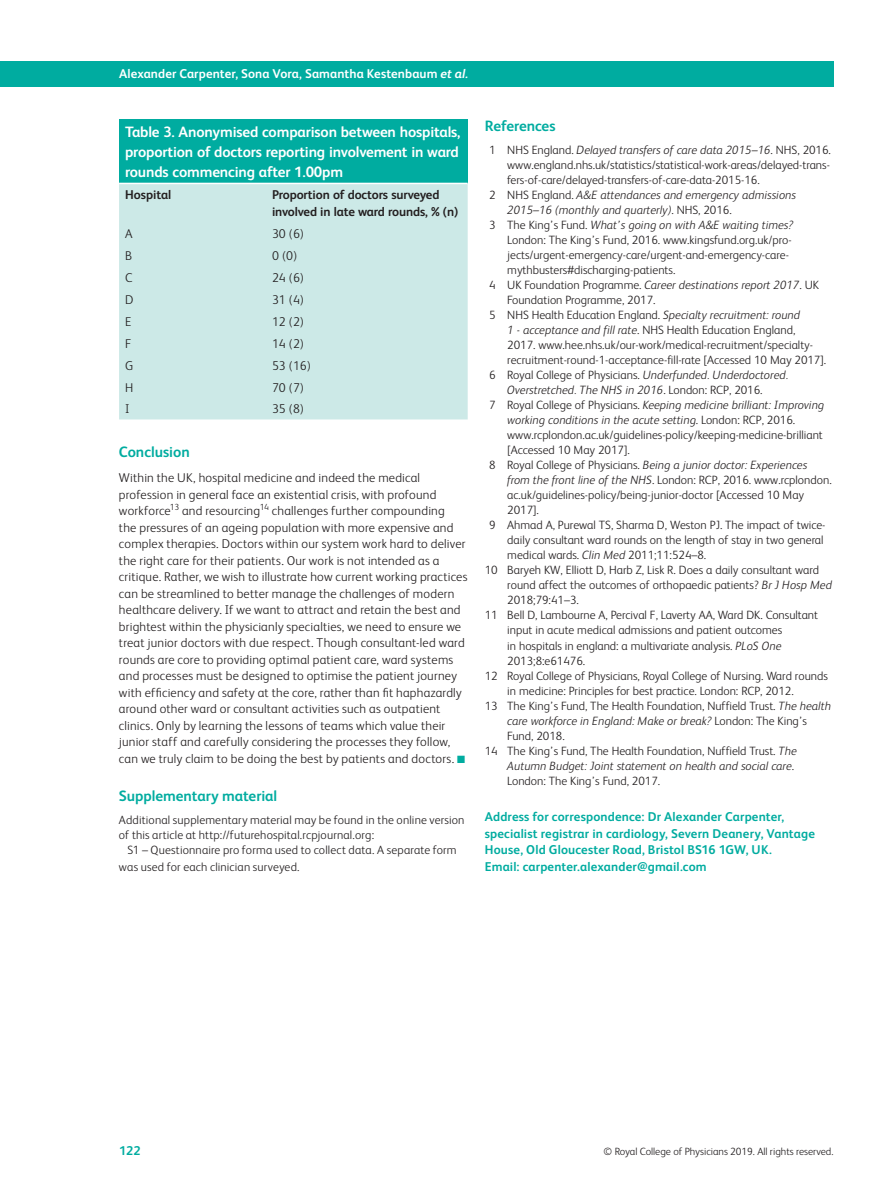
<style>
.page{position:relative;width:893px;height:1191px;background:#fff}
.page>*{position:absolute;margin:0;border:0;box-sizing:border-box;transform-origin:0 0}
.t1{font:700 15px/20.2px "FS Albert";letter-spacing:-.01em;color:#fff;text-align:justify}
.t2{font:700 15px "FS Albert";color:#00aca0}
.t3{font:300 12.75px/16.5px "FS Albert";letter-spacing:.015em;color:#231f20}
.t4{font:700 12.75px/16.5px "FS Albert";letter-spacing:.01em;color:#00aca0}
.t5{font:700 12.75px/16.5px "FS Albert";letter-spacing:-.01em;color:#231f20}
.t6{font:700 12.75px "FS Albert";letter-spacing:.01em;color:#fff}
.t7{font:300 12px/15px "FS Albert";color:#231f20}
.t8{font:italic 300 12px "FS Albert";color:#231f20}
.t9{font:300 10.5px "FS Albert";color:#231f20}
.t10{font:300 8.85px "FS Albert";color:#231f20}
.s1{font-style:italic}
.s2{color:#00aca0}
.s3{font-style:normal}
</style>
<div class="page">
<div style="left:0;top:62px;width:833px;height:25px;background:#00aca0"></div>
<div style="left:119px;top:119px;width:349px;height:64px;background:#00aca0"></div>
<div style="left:119px;top:184px;width:349px;height:235px;background:#cce9e7"></div>
<p class="t6" style="left:119px;top:68px;width:350px">Alexander Carpenter, Sona Vora, Samantha Kestenbaum <span class="s1">et al.</span></p>
<p class="t1" style="left:125px;top:123px;width:337px">Table 3. Anonymised comparison between hospitals, proportion of doctors reporting involvement in ward rounds commencing after 1.00pm</p>
<p class="t5" style="left:125px;top:188px;width:48px">Hospital</p>
<p class="t5" style="left:272px;top:188px;width:188px">Proportion of doctors surveyed involved in late ward rounds, % (n)</p>
<p class="t3" style="left:125px;top:227px;width:9px">A</p>
<p class="t3" style="left:272px;top:227px;width:33px">30 (6)</p>
<p class="t3" style="left:125px;top:249px;width:8px">B</p>
<p class="t3" style="left:272px;top:249px;width:27px">0 (0)</p>
<p class="t3" style="left:125px;top:270px;width:9px">C</p>
<p class="t3" style="left:272px;top:270px;width:33px">24 (6)</p>
<p class="t3" style="left:125px;top:292px;width:10px">D</p>
<p class="t3" style="left:272px;top:292px;width:33px">31 (4)</p>
<p class="t3" style="left:125px;top:314px;width:8px">E</p>
<p class="t3" style="left:272px;top:314px;width:33px">12 (2)</p>
<p class="t3" style="left:125px;top:336px;width:8px">F</p>
<p class="t3" style="left:272px;top:336px;width:33px">14 (2)</p>
<p class="t3" style="left:125px;top:358px;width:10px">G</p>
<p class="t3" style="left:272px;top:358px;width:40px">53 (16)</p>
<p class="t3" style="left:125px;top:380px;width:10px">H</p>
<p class="t3" style="left:272px;top:380px;width:33px">70 (7)</p>
<p class="t3" style="left:125px;top:402px;width:6px">I</p>
<p class="t3" style="left:272px;top:402px;width:33px">35 (8)</p>
<p class="t2" style="left:119px;top:446px;width:72px">Conclusion</p>
<p class="t3" style="left:119px;top:471px;width:319px">Within the UK, hospital medicine and indeed the medical profession in general face an existential crisis, with profound workforce <sup>13</sup> and resourcing</p>
<p class="t10" style="left:260px;top:503px;width:11px">14</p>
<p class="t3" style="left:119px;top:504px;width:350px;text-indent:153px">challenges further compounding<br>the pressures of an ageing population with more expensive and complex therapies. Doctors within our system work hard to deliver the right care for their patients. Our work is not intended as a critique. Rather, we wish to illustrate how current working practices can be streamlined to better manage the challenges of modern healthcare delivery. If we want to attract and retain the best and brightest within the physicianly specialties, we need to ensure we treat junior doctors with due respect. Though consultant-led ward rounds are core to providing optimal patient care, ward systems and processes must be designed to optimise the patient journey with efficiency and safety at the core, rather than fit haphazardly around other ward or consultant activities such as outpatient clinics. Only by learning the lessons of teams which value their junior staff and carefully considering the processes they follow, can we truly claim to be doing the best by patients and doctors. <span class="s2">■</span></p>
<p class="t2" style="left:119px;top:789px;width:160px">Supplementary material</p>
<p class="t7" style="left:119px;top:814px;width:347px">Additional supplementary material may be found in the online version of this article at http://futurehospital.rcpjournal.org :</p>
<p class="t7" style="left:119px;top:843px;width:339px;line-height:16.5px;text-indent:9px">S1 – Questionnaire pro forma used to collect data. A separate form was used for each clinician surveyed.</p>
<p class="t2" style="left:485px;top:119px;width:72px">References</p>
<p class="t8" style="left:489px;top:146px;width:343px"><span class="s3">1 NHS England .</span> Delayed transfers of care data 2015–16 <span class="s3">. NHS , 2016 .</span></p>
<p class="t7" style="left:507px;top:159px;width:324px">www.england.nhs.uk/statistics/statistical-work-areas/delayed-trans-</p>
<p class="t7" style="left:507px;top:174px;width:254px">fers-of-care/delayed-transfers-of-care-data-2015-16 .</p>
<p class="t8" style="left:489px;top:191px;width:308px"><span class="s3">2 NHS England .</span> A&amp;E attendances and emergency admissions</p>
<p class="t8" style="left:507px;top:206px;width:226px">2015–16 (monthly and quarterly) <span class="s3">. NHS , 2016 .</span></p>
<p class="t8" style="left:489px;top:221px;width:306px"><span class="s3">3 The King’s Fund .</span> What’s going on with A&amp;E waiting times?</p>
<p class="t7" style="left:507px;top:234px;width:286px">London : The King’s Fund , 2016 . www.kingsfund.org.uk/pro-</p>
<p class="t7" style="left:507px;top:249px;width:283px">jects/urgent-emergency-care/urgent-and-emergency-care-</p>
<p class="t7" style="left:507px;top:264px;width:170px">mythbusters#discharging-patients .</p>
<p class="t8" style="left:489px;top:281px;width:331px"><span class="s3">4 UK Foundation Programme .</span> Career destinations report 2017 <span class="s3">. UK</span></p>
<p class="t7" style="left:507px;top:294px;width:150px">Foundation Programme , 2017 .</p>
<p class="t7" style="left:489px;top:309px;width:312px">5 NHS Health Education England . <span class="s1">Specialty recruitment: round</span></p>
<p class="t7" style="left:507px;top:324px;width:290px"><span class="s1">1 - acceptance and fill rate</span> . NHS Health Education England ,</p>
<p class="t7" style="left:507px;top:339px;width:307px">2017 . www.hee.nhs.uk/our-work/medical-recruitment/specialty-</p>
<p class="t7" style="left:507px;top:354px;width:320px">recruitment-round-1-acceptance-fill-rate [Accessed 10 May 2017] .</p>
<p class="t7" style="left:489px;top:369px;width:300px">6 Royal College of Physicians . <span class="s1">Underfunded. Underdoctored.</span></p>
<p class="t8" style="left:507px;top:386px;width:257px">Overstretched. The NHS in 2016 <span class="s3">. London : RCP , 2016 .</span></p>
<p class="t8" style="left:489px;top:401px;width:336px"><span class="s3">7 Royal College of Physicians .</span> Keeping medicine brilliant: Improving</p>
<p class="t8" style="left:507px;top:416px;width:289px">working conditions in the acute setting <span class="s3">. London : RCP , 2016 .</span></p>
<p class="t7" style="left:507px;top:429px;width:317px">www.rcplondon.ac.uk/guidelines-policy/keeping-medicine-brilliant</p>
<p class="t7" style="left:507px;top:444px;width:124px">[Accessed 10 May 2017] .</p>
<p class="t8" style="left:489px;top:461px;width:319px"><span class="s3">8 Royal College of Physicians .</span> Being a junior doctor: Experiences</p>
<p class="t7" style="left:507px;top:474px;width:326px"><span class="s1">from the front line of the NHS</span> . London : RCP , 2016 . www.rcplondon.</p>
<p class="t7" style="left:507px;top:489px;width:298px">ac.uk/guidelines-policy/being-junior-doctor [ Accessed 10 May</p>
<p class="t7" style="left:507px;top:504px;width:33px">2017] .</p>
<p class="t7" style="left:489px;top:519px;width:338px">9 Ahmad A , Purewal TS , Sharma D , Weston PJ . The impact of twice-</p>
<p class="t7" style="left:507px;top:534px;width:318px">daily consultant ward rounds on the length of stay in two general</p>
<p class="t7" style="left:507px;top:549px;width:201px">medical wards . <span class="s1">Clin Med</span> 2011 ; 11 : 524 – 8 .</p>
<p class="t7" style="left:485px;top:564px;width:336px">10 Baryeh KW , Elliott D , Harb Z , Lisk R . Does a daily consultant ward</p>
<p class="t7" style="left:507px;top:579px;width:326px">round affect the outcomes of orthopaedic patients? <span class="s1">Br J Hosp Med</span></p>
<p class="t7" style="left:507px;top:594px;width:73px">2018 ; 79 : 41 – 3 .</p>
<p class="t7" style="left:485px;top:609px;width:335px">11 Bell D , Lambourne A , Percival F , Laverty AA , Ward DK . Consultant</p>
<p class="t7" style="left:507px;top:624px;width:277px">input in acute medical admissions and patient outcomes</p>
<p class="t7" style="left:507px;top:639px;width:276px">in hospitals in england: a multivariate analysis . <span class="s1">PLoS One</span></p>
<p class="t7" style="left:507px;top:654px;width:79px">2013 ; 8 : e61476 .</p>
<p class="t7" style="left:485px;top:669px;width:345px">12 Royal College of Physicians, Royal College of Nursing . Ward rounds</p>
<p class="t7" style="left:507px;top:684px;width:288px">in medicine: Principles for best practice . London : RCP , 2012 .</p>
<p class="t7" style="left:485px;top:699px;width:348px">13 The King’s Fund, The Health Foundation, Nuffield Trust . <span class="s1">The health</span></p>
<p class="t8" style="left:507px;top:716px;width:301px">care workforce in England: Make or break? <span class="s3">London : The King’s</span></p>
<p class="t7" style="left:507px;top:729px;width:59px">Fund , 2018 .</p>
<p class="t7" style="left:485px;top:744px;width:314px">14 The King’s Fund, The Health Foundation, Nuffield Trust . <span class="s1">The</span></p>
<p class="t8" style="left:507px;top:761px;width:288px">Autumn Budget: Joint statement on health and social care <span class="s3">.</span></p>
<p class="t7" style="left:507px;top:774px;width:154px">London : The King’s Fund , 2017 .</p>
<p class="t4" style="left:485px;top:809px;width:332px">Address for correspondence: Dr Alexander Carpenter, specialist registrar in cardiology, Severn Deanery, Vantage House, Old Gloucester Road, Bristol BS16 1GW, UK.<br>Email: carpenter.alexander@gmail.com</p>
<p class="t4" style="left:119px;top:1143px;width:23px">122</p>
<p class="t9" style="left:604px;top:1147px;width:231px">© Royal College of Physicians 2019. All rights reserved.</p>
</div>
